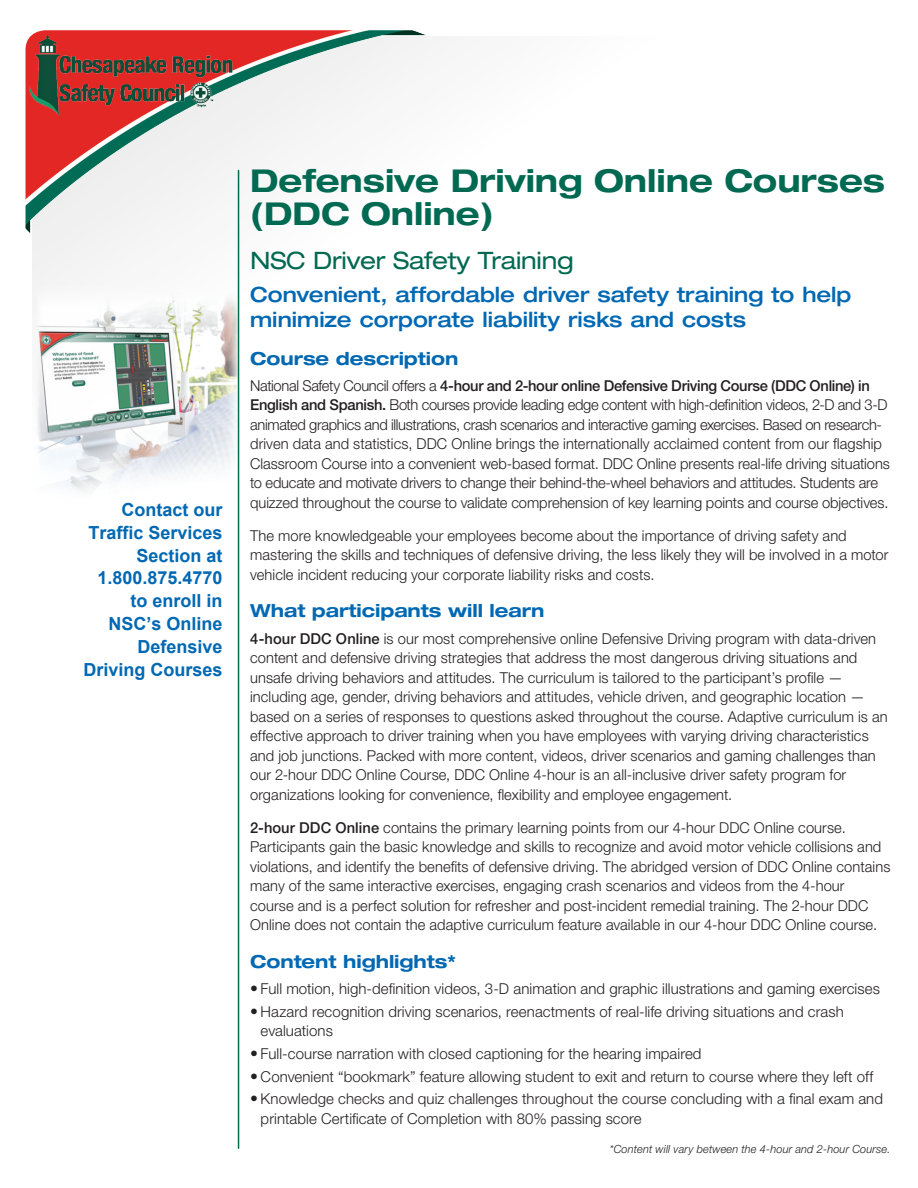
<style>
.page{position:relative;width:918px;height:1188px;background:#fff}
.page>*{position:absolute;margin:0;border:0;box-sizing:border-box;transform-origin:0 0}
.t1{font:700 expanded 31.5px/33px "Helvetica Neue LT Std";color:#006951}
.t2{font:expanded 24px "Helvetica Neue LT Std";letter-spacing:-.01em;color:#006951}
.Paragraph_Intro{font:500 expanded 21px/25.2px "Helvetica Neue LT Std";color:#0168b3}
.Bullets_1_2011{font:700 18px/23px "Arial";color:#0168b3;text-align:right}
.Head_3_2011{font:700 expanded 18px "Helvetica Neue LT Std";color:#0168b3}
.Body_1_2011{font:300 15px/19.5px "Helvetica Neue LT Std";letter-spacing:.005em;color:#231f20}
.Body_1_2011-2{font:italic 300 11.25px "Helvetica Neue LT Std";letter-spacing:.01em;color:#231f20}
.s1{font-weight:500}
.s2{font-weight:400;font-size:15.75px}
</style>
<div class="page">
<img style="left:32px;top:298px;width:206px;height:217px">
<hr style="left:238px;top:171px;width:1px;height:977px;background:#006951">
<img style="left:26px;top:30px;width:424px;height:268px">
<img style="left:29px;top:30px;width:209px;height:149px">
<p class="Bullets_1_2011" style="left:83px;top:499px;width:141px">Contact our<br>Traffic Services<br>Section at<br>1.800.875.4770 to enroll in<br>NSC’s Online<br>Defensive<br>Driving Courses</p>
<p class="t1" style="left:250px;top:163px;width:636px">Defensive Driving Online Courses (DDC Online)</p>
<p class="t2" style="left:250px;top:246px;width:325px">NSC Driver Safety Training</p>
<p class="Paragraph_Intro" style="left:250px;top:281px;width:603px">Convenient, affordable driver safety training to help minimize corporate liability risks and costs</p>
<p class="Head_3_2011" style="left:250px;top:347px;width:210px">Course description</p>
<p class="Body_1_2011" style="left:250px;top:376px;width:641px">National Safety Council offers a <span class="s1">4-hour and 2-hour online Defensive Driving Course (DDC Online) in English and Spanish.</span> Both courses provide leading edge content with high-definition videos, 2-D and 3-D animated graphics and illustrations, crash scenarios and interactive gaming exercises. Based on research&shy;driven data and statistics, DDC Online brings the internationally acclaimed content from our flagship Classroom Course into a convenient web-based format. DDC Online presents real-life driving situations to educate and motivate drivers to change their behind-the-wheel behaviors and attitudes. Students are quizzed throughout the course to validate comprehension of key learning points and course objectives.</p>
<p class="Body_1_2011" style="left:250px;top:526px;width:640px">The more knowledgeable your employees become about the importance of driving safety and mastering the skills and techniques of defensive driving, the less likely they will be involved in a motor vehicle incident reducing your corporate liability risks and costs.</p>
<p class="Head_3_2011" style="left:250px;top:600px;width:296px">What participants will learn</p>
<p class="Body_1_2011" style="left:250px;top:628px;width:639px"><span class="s1">4-hour DDC Online</span> is our most comprehensive online Defensive Driving program with data-driven content and defensive driving strategies that address the most dangerous driving situations and unsafe driving behaviors and attitudes. The curriculum is tailored to the participant’s profile — including age, gender, driving behaviors and attitudes, vehicle driven, and geographic location — based on a series of responses to questions asked throughout the course. Adaptive curriculum is an effective approach to driver training when you have employees with varying driving characteristics and job junctions. Packed with more content, videos, driver scenarios and gaming challenges than our 2-hour DDC Online Course, DDC Online 4-hour is an all-inclusive driver safety program for organizations looking for convenience, flexibility and employee engagement.</p>
<p class="Body_1_2011" style="left:250px;top:817px;width:642px"><span class="s1">2-hour DDC Online</span> contains the primary learning points from our 4-hour DDC Online course.<br>Participants gain the basic knowledge and skills to recognize and avoid motor vehicle collisions and violations, and identify the benefits of defensive driving. The abridged version of DDC Online contains many of the same interactive exercises, engaging crash scenarios and videos from the 4-hour course and is a perfect solution for refresher and post-incident remedial training. The 2-hour DDC Online does not contain the adaptive curriculum feature available in our 4-hour DDC Online course.</p>
<p class="Head_3_2011" style="left:250px;top:950px;width:207px">Content highlights*</p>
<p class="Body_1_2011" style="left:250px;top:979px;width:631px"><span class="s2">•</span> Full motion, high-definition videos, 3-D animation and graphic illustrations and gaming exercises</p>
<p class="Body_1_2011" style="left:261px;top:1001px;width:585px;text-indent:-10px"><span class="s2">•</span> Hazard recognition driving scenarios, reenactments of real-life driving situations and crash evaluations</p>
<p class="Body_1_2011" style="left:250px;top:1044px;width:453px"><span class="s2">•</span> Full-course narration with closed captioning for the hearing impaired</p>
<p class="Body_1_2011" style="left:250px;top:1066px;width:625px"><span class="s2">•</span> Convenient “bookmark” feature allowing student to exit and return to course where they left off</p>
<p class="Body_1_2011" style="left:261px;top:1089px;width:624px;text-indent:-10px"><span class="s2">•</span> Knowledge checks and quiz challenges throughout the course concluding with a final exam and printable Certificate of Completion with 80% passing score</p>
<p class="Body_1_2011-2" style="left:610px;top:1142px;width:282px">*Content will vary between the 4-hour and 2-hour Course.</p>
</div>
